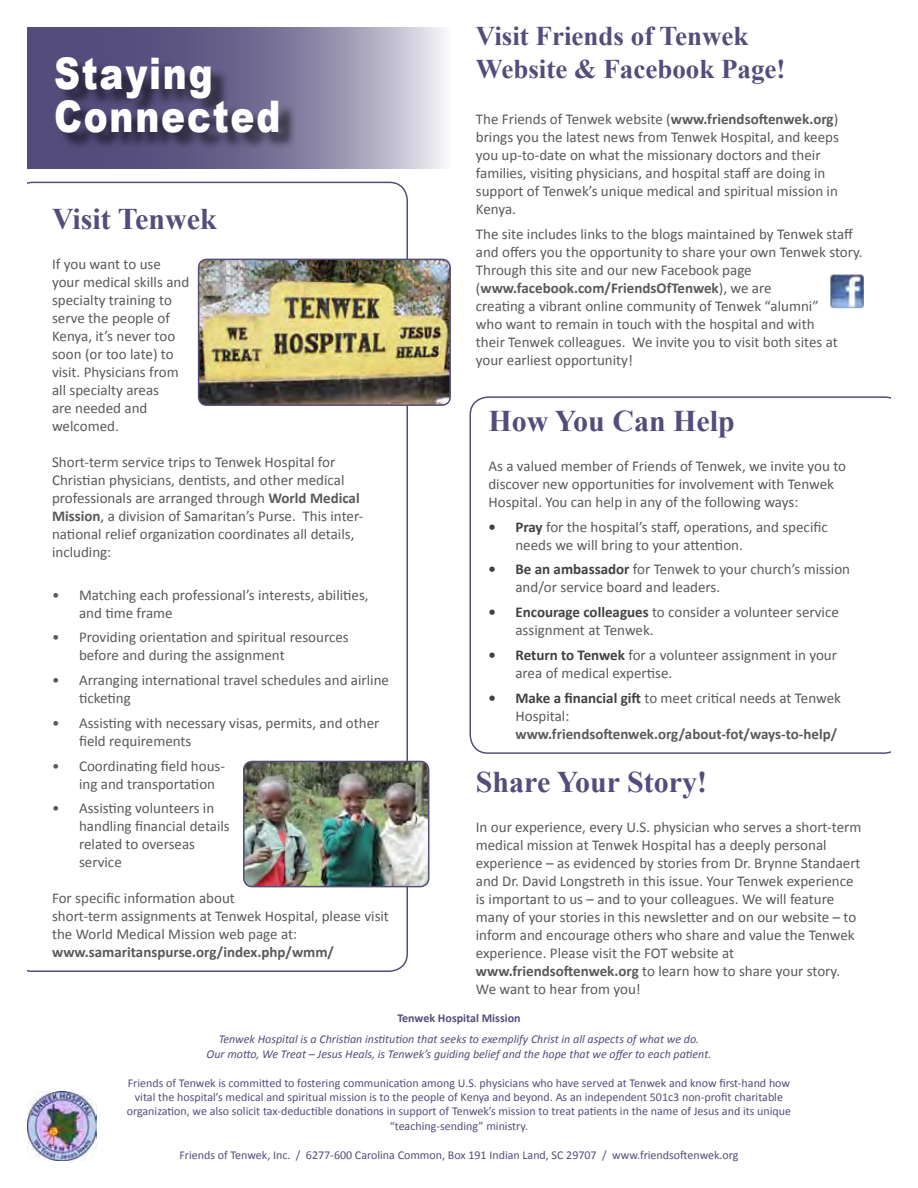
<style>
.page{position:relative;width:918px;height:1188px;background:#fff}
.page>*{position:absolute;margin:0;border:0;box-sizing:border-box;transform-origin:0 0}
.t1{font:900 43.5px/43.2px "Arial";letter-spacing:.05em;color:#fff;scale:.83 1}
.t2{font:700 30px "Times New Roman";color:#544d7c}
.t3{font:700 27px/32.4px "Times New Roman";color:#544d7c}
.t4{font:15px/18px "Calibri";color:#58595b}
.t5{font:700 15px "Calibri";color:#58595b}
.t6{font:12px/14.4px "Calibri";color:#544d7c;text-align:center}
.t7{font:italic 12px/14.4px "Calibri";color:#544d7c;text-align:center}
.t8{font:700 12px "Calibri";color:#544d7c}
.s1{font-weight:700}
.s2{font-weight:700;color:#414042}
</style>
<div class="page">
<img style="left:27px;top:1092px;width:69px;height:69px">
<svg style="left:27px;top:27px;width:417px;height:142px;background:#8d88a7"></svg>
<div style="left:57px;top:59px;width:240px;height:92px;background:#000;opacity:.6"></div>
<img style="left:199px;top:259px;width:251px;height:146px">
<div style="left:198px;top:259px;width:253px;height:147px;border:2px solid #544d7c;border-radius:8px"></div>
<img style="left:244px;top:761px;width:185px;height:126px">
<div style="left:243px;top:761px;width:186px;height:126px;border:2px solid #544d7c;border-radius:9px"></div>
<div style="left:470px;top:396px;width:433px;height:358px;border:2px solid #544d7c;border-radius:18px"></div>
<div style="left:891px;top:377px;width:27px;height:394px;background:#fff"></div>
<img style="left:829px;top:274px;width:35px;height:34px">
<h1 class="t1" style="left:54px;top:50px;width:274px">Staying<br>Connected</h1>
<h2 class="t2" style="left:52px;top:199px;width:166px">Visit Tenwek</h2>
<p class="t4" style="left:52px;top:255px;width:139px">If you want to use your medical skills and specialty training to serve the people of<br>Kenya, it’s never too soon (or too late) to visit. Physicians from all specialty areas<br>are needed and welcomed.</p>
<p class="t4" style="left:52px;top:453px;width:313px">Short-term service trips to Tenwek Hospital for Christian physicians, dentists, and other medical professionals are arranged through <span class="s1">World Medical Mission</span>, a division of Samaritan’s Purse. This inter&shy;national relief organization coordinates all details, including:</p>
<p class="t4" style="left:79px;top:586px;width:291px;text-indent:-27px">• Matching each professional’s interests, abilities, and time frame</p>
<p class="t4" style="left:79px;top:628px;width:271px;text-indent:-27px">• Providing orientation and spiritual resources before and during the assignment</p>
<p class="t4" style="left:79px;top:671px;width:311px;text-indent:-27px">• Arranging international travel schedules and airline ticketing</p>
<p class="t4" style="left:79px;top:714px;width:302px;text-indent:-27px">• Assisting with necessary visas, permits, and other field requirements</p>
<p class="t4" style="left:79px;top:757px;width:148px;text-indent:-27px">• Coordinating field hous&shy;ing and transportation</p>
<p class="t4" style="left:79px;top:799px;width:152px;text-indent:-27px">• Assisting volunteers in handling financial details related to overseas service</p>
<p class="t4" style="left:52px;top:889px;width:338px">For specific information about<br>short-term assignments at Tenwek Hospital, please visit the World Medical Mission web page at:</p>
<p class="t5" style="left:52px;top:943px;width:283px">www.samaritanspurse.org/index.php/wmm/</p>
<h3 class="t3" style="left:476px;top:19px;width:311px">Visit Friends of Tenwek<br>Website &amp; Facebook Page!</h3>
<p class="t4" style="left:476px;top:110px;width:364px">The Friends of Tenwek website (<span class="s1">www.friendsoftenwek.org</span>) brings you the latest news from Tenwek Hospital, and keeps you up-to-date on what the missionary doctors and their families, visiting physicians, and hospital staff are doing in support of Tenwek’s unique medical and spiritual mission in Kenya.</p>
<p class="t4" style="left:476px;top:225px;width:388px">The site includes links to the blogs maintained by Tenwek staff and offers you the opportunity to share your own Tenwek story.<br>Through this site and our new Facebook page (<span class="s1">www.facebook.com/FriendsOfTenwek</span>), we are<br>creating a vibrant online community of Tenwek “alumni”<br>who want to remain in touch with the hospital and with<br>their Tenwek colleagues. We invite you to visit both sites at your earliest opportunity!</p>
<h2 class="t2" style="left:488px;top:401px;width:248px">How You Can Help</h2>
<p class="t4" style="left:488px;top:457px;width:359px">As a valued member of Friends of Tenwek, we invite you to discover new opportunities for involvement with Tenwek<br>Hospital. You can help in any of the following ways:</p>
<p class="t4" style="left:515px;top:518px;width:314px;text-indent:-27px"><span class="s2">• Pray</span> for the hospital’s staff, operations, and specific needs we will bring to your attention.</p>
<p class="t4" style="left:515px;top:560px;width:336px;text-indent:-27px"><span class="s2">• Be an ambassador</span> for Tenwek to your church’s mission and/or service board and leaders.</p>
<p class="t4" style="left:515px;top:603px;width:325px;text-indent:-27px"><span class="s2">• Encourage colleagues</span> to consider a volunteer service assignment at Tenwek.</p>
<p class="t4" style="left:515px;top:646px;width:323px;text-indent:-27px"><span class="s2">• Return to Tenwek</span> for a volunteer assignment in your area of medical expertise.</p>
<p class="t4" style="left:515px;top:689px;width:327px;text-indent:-27px"><span class="s2">• Make a financial gift</span> to meet critical needs at Tenwek<br>Hospital:</p>
<p class="t5" style="left:515px;top:724px;width:323px">www.friendsoftenwek.org/about-fot/ways-to-help/</p>
<h2 class="t2" style="left:476px;top:761px;width:233px">Share Your Story!</h2>
<p class="t4" style="left:476px;top:818px;width:387px">In our experience, every U.S. physician who serves a short-term medical mission at Tenwek Hospital has a deeply personal experience – as evidenced by stories from Dr. Brynne Standaert and Dr. David Longstreth in this issue. Your Tenwek experience is important to us – and to your colleagues. We will feature many of your stories in this newsletter and on our website – to inform and encourage others who share and value the Tenwek experience. Please visit the FOT website at <span class="s1">www.friendsoftenwek.org</span> to learn how to share your story.<br>We want to hear from you!</p>
<p class="t8" style="left:397px;top:1011px;width:125px">Tenwek Hospital Mission</p>
<p class="t7" style="left:207px;top:1032px;width:506px">Tenwek Hospital is a Christian institution that seeks to exemplify Christ in all aspects of what we do.<br>Our motto, We Treat – Jesus Heals, is Tenwek’s guiding belief and the hope that we offer to each patient.</p>
<p class="t6" style="left:127px;top:1076px;width:666px">Friends of Tenwek is committed to fostering communication among U.S. physicians who have served at Tenwek and know first-hand how vital the hospital’s medical and spiritual mission is to the people of Kenya and beyond. As an independent 501c3 non-profit charitable organization, we also solicit tax-deductible donations in support of Tenwek’s mission to treat patients in the name of Jesus and its unique “teaching-sending” ministry.</p>
<p class="t6" style="left:179px;top:1148px;width:561px">Friends of Tenwek, Inc. / 6277-600 Carolina Common, Box 191 Indian Land, SC 29707 / www.friendsoftenwek.org</p>
</div>
